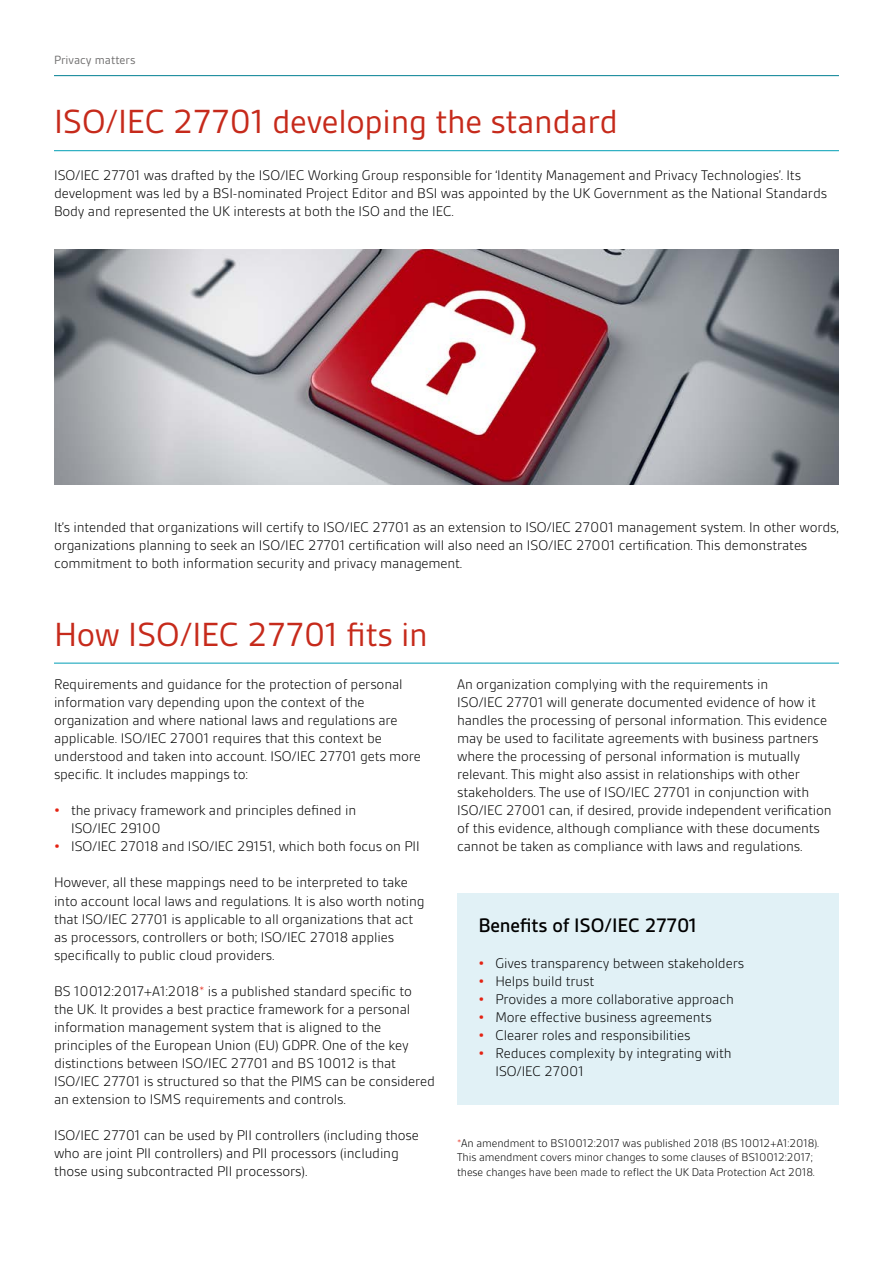
<style>
.page{position:relative;width:893px;height:1263px;background:#fff}
.page>*{position:absolute;margin:0;border:0;box-sizing:border-box;transform-origin:0 0}
.t1{font:36px "BSI Gesta";letter-spacing:-.01em;color:#c62a1b}
.t2{font:500 21px "BSI Gesta";letter-spacing:-.01em;color:#000}
.t3{font:300 15px/18px "BSI Gesta";letter-spacing:-.01em;color:#000}
.t4{font:12.75px "BSI Gesta";color:#706f6f}
.t5{font:300 12px/14.2px "BSI Gesta";letter-spacing:-.01em;color:#000}
.s1{font-weight:700;color:#e42313}
.s2{color:#e42313}
</style>
<div class="page">
<hr style="left:54px;top:75px;width:785px;height:1px;background:#007f92">
<hr style="left:54px;top:150px;width:785px;height:1px;background:#009eb5">
<hr style="left:54px;top:663px;width:785px;height:1px;background:#009eb5">
<div style="left:457px;top:893px;width:382px;height:212px;background:#e1f1f6"></div>
<img style="left:54px;top:250px;width:785px;height:234px">
<p class="t4" style="left:54px;top:53px;width:83px">Privacy matters</p>
<h1 class="t1" style="left:54px;top:103px;width:566px">ISO/IEC 27701 developing the standard</h1>
<p class="t3" style="left:54px;top:166px;width:775px">ISO/IEC 27701 was drafted by the ISO/IEC Working Group responsible for ‘Identity Management and Privacy Technologies’. Its development was led by a BSI-nominated Project Editor and BSI was appointed by the UK Government as the National Standards<br>Body and represented the UK interests at both the ISO and the IEC.</p>
<p class="t3" style="left:54px;top:518px;width:786px">It’s intended that organizations will certify to ISO/IEC 27701 as an extension to ISO/IEC 27001 management system. In other words, organizations planning to seek an ISO/IEC 27701 certification will also need an ISO/IEC 27001 certification. This demonstrates commitment to both information security and privacy management.</p>
<h1 class="t1" style="left:54px;top:616px;width:375px">How ISO/IEC 27701 fits in</h1>
<p class="t3" style="left:54px;top:676px;width:369px">Requirements and guidance for the protection of personal information vary depending upon the context of the organization and where national laws and regulations are applicable. ISO/IEC 27001 requires that this context be understood and taken into account. ISO/IEC 27701 gets more specific. It includes mappings to:</p>
<p class="t3" style="left:71px;top:802px;width:287px;text-indent:-17px"><span class="s1">•</span> the privacy framework and principles defined in<br>ISO/IEC 29100</p>
<p class="t3" style="left:54px;top:838px;width:367px"><span class="s1">•</span> ISO/IEC 27018 and ISO/IEC 29151, which both focus on PII</p>
<p class="t3" style="left:54px;top:874px;width:372px">However, all these mappings need to be interpreted to take into account local laws and regulations. It is also worth noting that ISO/IEC 27701 is applicable to all organizations that act as processors, controllers or both; ISO/IEC 27018 applies specifically to public cloud providers.</p>
<p class="t3" style="left:54px;top:982px;width:383px">BS 10012:2017+A1:2018<span class="s2">*</span> is a published standard specific to the UK. It provides a best practice framework for a personal information management system that is aligned to the principles of the European Union (EU) GDPR. One of the key distinctions between ISO/IEC 27701 and BS 10012 is that ISO/IEC 27701 is structured so that the PIMS can be considered an extension to ISMS requirements and controls.</p>
<p class="t3" style="left:54px;top:1126px;width:366px">ISO/IEC 27701 can be used by PII controllers (including those who are joint PII controllers) and PII processors (including those using subcontracted PII processors).</p>
<p class="t3" style="left:457px;top:676px;width:376px">An organization complying with the requirements in<br>ISO/IEC 27701 will generate documented evidence of how it handles the processing of personal information. This evidence may be used to facilitate agreements with business partners where the processing of personal information is mutually relevant. This might also assist in relationships with other stakeholders. The use of ISO/IEC 27701 in conjunction with ISO/IEC 27001 can, if desired, provide independent verification of this evidence, although compliance with these documents cannot be taken as compliance with laws and regulations.</p>
<h2 class="t2" style="left:478px;top:914px;width:220px">Benefits of ISO/IEC 27701</h2>
<p class="t3" style="left:478px;top:954px;width:267px"><span class="s1">•</span> Gives transparency between stakeholders</p>
<p class="t3" style="left:478px;top:972px;width:117px"><span class="s1">•</span> Helps build trust</p>
<p class="t3" style="left:478px;top:990px;width:257px"><span class="s1">•</span> Provides a more collaborative approach</p>
<p class="t3" style="left:478px;top:1008px;width:235px"><span class="s1">•</span> More effective business agreements</p>
<p class="t3" style="left:478px;top:1026px;width:214px"><span class="s1">•</span> Clearer roles and responsibilities</p>
<p class="t3" style="left:495px;top:1044px;width:238px;text-indent:-17px"><span class="s1">•</span> Reduces complexity by integrating with<br>ISO/IEC 27001</p>
<p class="t5" style="left:457px;top:1136px;width:364px"><span class="s2">*</span>An amendment to BS10012:2017 was published 2018 (BS 10012+A1:2018).<br>This amendment covers minor changes to some clauses of BS10012:2017; these changes have been made to reflect the UK Data Protection Act 2018.</p>
</div>
